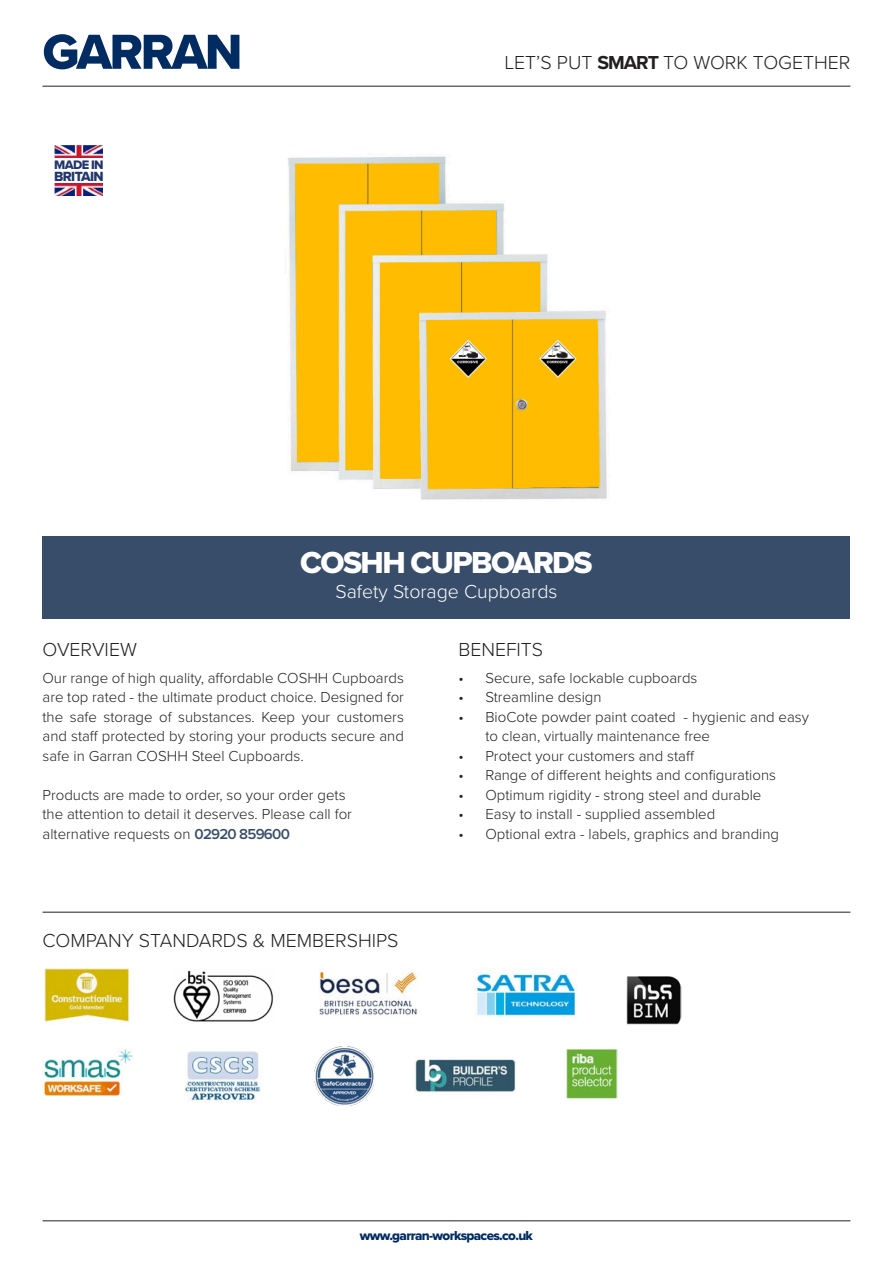
<style>
.page{position:relative;width:893px;height:1263px;background:#fff}
.page>*{position:absolute;margin:0;border:0;box-sizing:border-box;transform-origin:0 0}
.t1{font:51px "Proxima Nova Extrabld";letter-spacing:-.05em;color:#002c62}
.t2{font:31.5px "Proxima Nova Extrabld";letter-spacing:-.05em;color:#fff}
.t3{font:300 19.5px "Proxima Nova";color:#231f20}
.t4{font:300 19.5px "Proxima Nova";color:#fff}
.t5{font:300 15px/19.5px "Proxima Nova";color:#231f20;text-align:justify}
.t6{font:13.8px "Proxima Nova Extrabld";letter-spacing:-.05em;color:#22356b}
.t7{font:13.5px "Proxima Nova Extrabld";letter-spacing:-.05em;color:#002c62}
.t8{font:12.75px "Proxima Nova Extrabld";letter-spacing:-.05em;color:#22356b}
.s1{font-weight:700}
.s2{font-weight:600;color:#384d69}
</style>
<div class="page">
<div style="left:43px;top:536px;width:807px;height:82px;background:#384d69"></div>
<hr style="left:43px;top:1220px;width:807px;height:1px;background:#231f20">
<hr style="left:43px;top:86px;width:807px;height:1px;background:#231f20">
<hr style="left:43px;top:912px;width:807px;height:1px;background:#231f20">
<img style="left:55px;top:145px;width:48px;height:12px">
<img style="left:55px;top:183px;width:48px;height:13px">
<img style="left:44px;top:968px;width:85px;height:56px">
<img style="left:320px;top:971px;width:97px;height:44px">
<img style="left:42px;top:1049px;width:91px;height:47px">
<img style="left:185px;top:1051px;width:76px;height:52px">
<img style="left:315px;top:1046px;width:59px;height:60px">
<img style="left:415px;top:1059px;width:101px;height:34px">
<img style="left:474px;top:967px;width:103px;height:50px">
<img style="left:567px;top:1049px;width:50px;height:49px">
<img style="left:627px;top:976px;width:54px;height:49px">
<img style="left:173px;top:970px;width:100px;height:52px">
<img style="left:288px;top:156px;width:319px;height:344px">
<p class="t1" style="left:43px;top:14px;width:201px">GARRAN</p>
<p class="t8" style="left:54px;top:155px;width:51px">MADE IN</p>
<p class="t6" style="left:54px;top:166px;width:51px">BRITAIN</p>
<p class="t3" style="left:504px;top:48px;width:347px">LET’S PUT <span class="s1">SMART</span> TO WORK TOGETHER</p>
<p class="t2" style="left:300px;top:539px;width:294px">COSHH CUPBOARDS</p>
<p class="t4" style="left:335px;top:577px;width:223px">Safety Storage Cupboards</p>
<p class="t3" style="left:43px;top:635px;width:96px">OVERVIEW</p>
<p class="t3" style="left:458px;top:635px;width:86px">BENEFITS</p>
<p class="t5" style="left:43px;top:667px;width:363px">Our range of high quality, affordable COSHH Cupboards are top rated - the ultimate product choice. Designed for the safe storage of substances. Keep your customers and staff protected by storing your products secure and safe in Garran COSHH Steel Cupboards.</p>
<p class="t5" style="left:43px;top:784px;width:305px">Products are made to order, so your order gets</p>
<p class="t5" style="left:43px;top:804px;width:311px">the attention to detail it deserves. Please call for</p>
<p class="t5" style="left:43px;top:823px;width:249px">alternative requests on <span class="s2">02920 859600</span></p>
<p class="t3" style="left:43px;top:926px;width:357px">COMPANY STANDARDS &amp; MEMBERSHIPS</p>
<p class="t5" style="left:458px;top:667px;width:241px">• Secure, safe lockable cupboards</p>
<p class="t5" style="left:458px;top:687px;width:145px">• Streamline design</p>
<p class="t5" style="left:485px;top:706px;width:325px;text-indent:-27px">• BioCote powder paint coated - hygienic and easy to clean, virtually maintenance free</p>
<p class="t5" style="left:458px;top:745px;width:237px">• Protect your customers and staff</p>
<p class="t5" style="left:458px;top:765px;width:319px">• Range of different heights and configurations</p>
<p class="t5" style="left:458px;top:784px;width:304px">• Optimum rigidity - strong steel and durable</p>
<p class="t5" style="left:458px;top:804px;width:258px">• Easy to install - supplied assembled</p>
<p class="t5" style="left:458px;top:823px;width:322px">• Optional extra - labels, graphics and branding</p>
<p class="t7" style="left:360px;top:1226px;width:175px">www.garran-workspaces.co.uk</p>
</div>
